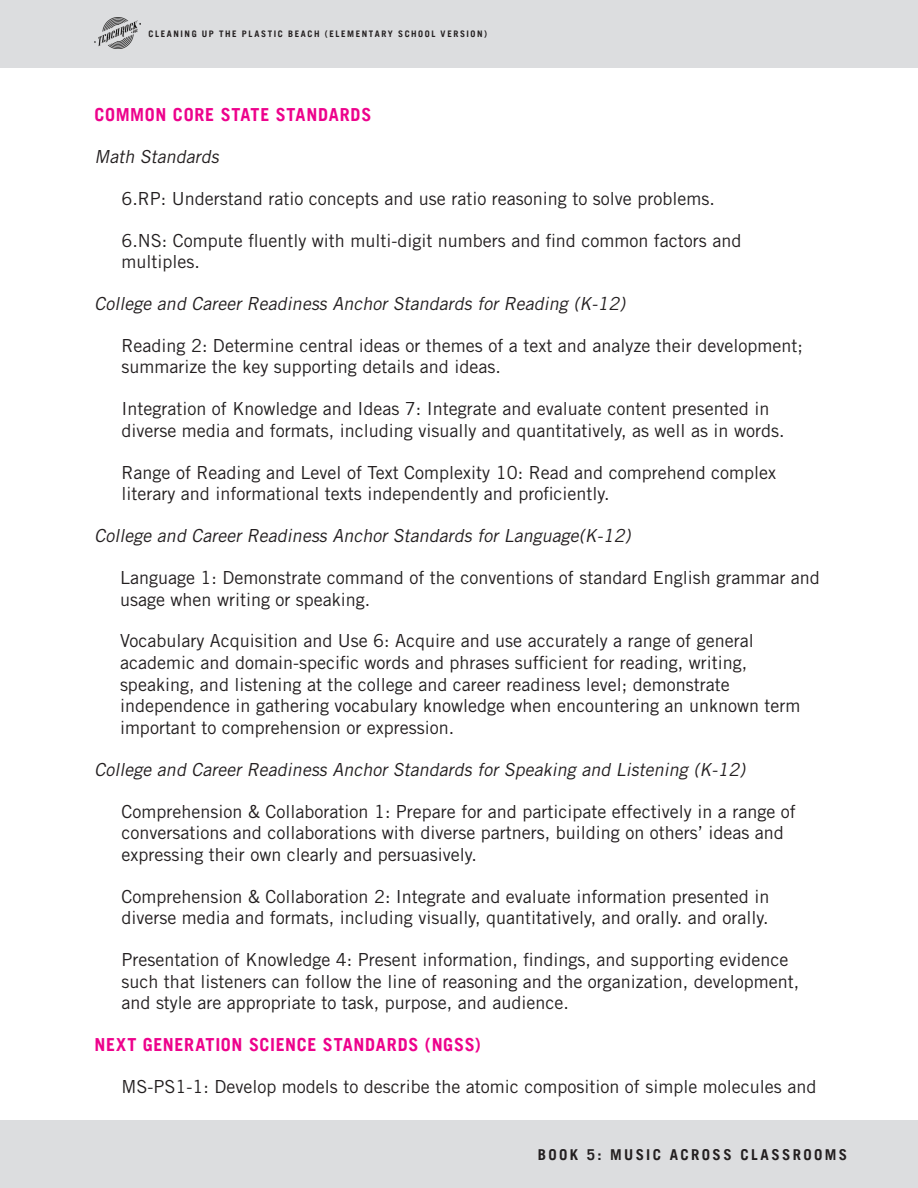
<style>
.page{position:relative;width:918px;height:1188px;background:#fff}
.page>*{position:absolute;margin:0;border:0;box-sizing:border-box;transform-origin:0 0}
.INDENTED_BODY_COPY{font:18px/21.6px "Trade Gothic LT Std";color:#231f20}
.INDENTED_BODY_COPY-2{font:italic 18px "Trade Gothic LT Std";color:#231f20}
.PINK_SECTION_HEADER{font:italic 18px "Trade Gothic LT Std";color:#231f20}
.PINK_SECTION_HEADER-2{font:700 18px "Trade Gothic LT";letter-spacing:.035em;color:#ed028c}
.t1{font:700 15px "Trade Gothic LT";letter-spacing:.16em;color:#231f20}
.t2{font:700 9px "Trade Gothic LT";letter-spacing:.175em;color:#231f20}
</style>
<div class="page">
<div style="left:0;top:0;width:918px;height:68px;background:#dcdddf"></div>
<img style="left:94px;top:18px;width:46px;height:30px">
<div style="left:0;top:1120px;width:918px;height:68px;background:#dcdddf"></div>
<p class="t2" style="left:148px;top:28px;width:340px">CLEANING UP THE PLASTIC BEACH (ELEMENTARY SCHOOL VERSION)</p>
<p class="PINK_SECTION_HEADER-2" style="left:94px;top:104px;width:278px">COMMON CORE STATE STANDARDS</p>
<p class="PINK_SECTION_HEADER" style="left:94px;top:146px;width:130px">Math Standards</p>
<p class="INDENTED_BODY_COPY" style="left:122px;top:187px;width:595px">6.RP: Understand ratio concepts and use ratio reasoning to solve problems.</p>
<p class="INDENTED_BODY_COPY" style="left:122px;top:229px;width:621px">6.NS: Compute fluently with multi-digit numbers and find common factors and multiples.</p>
<p class="PINK_SECTION_HEADER" style="left:94px;top:293px;width:536px">College and Career Readiness Anchor Standards for Reading (K-12)</p>
<p class="INDENTED_BODY_COPY" style="left:122px;top:334px;width:683px">Reading 2: Determine central ideas or themes of a text and analyze their development; summarize the key supporting details and ideas.</p>
<p class="INDENTED_BODY_COPY" style="left:122px;top:398px;width:665px">Integration of Knowledge and Ideas 7: Integrate and evaluate content presented in diverse media and formats, including visually and quantitatively, as well as in words.</p>
<p class="INDENTED_BODY_COPY" style="left:122px;top:461px;width:656px">Range of Reading and Level of Text Complexity 10: Read and comprehend complex literary and informational texts independently and proficiently.</p>
<p class="INDENTED_BODY_COPY-2" style="left:94px;top:525px;width:542px">College and Career Readiness Anchor Standards for Language(K-12)</p>
<p class="INDENTED_BODY_COPY" style="left:120px;top:567px;width:701px">Language 1: Demonstrate command of the conventions of standard English grammar and usage when writing or speaking.</p>
<p class="INDENTED_BODY_COPY" style="left:120px;top:630px;width:682px">Vocabulary Acquisition and Use 6: Acquire and use accurately a range of general academic and domain-specific words and phrases sufficient for reading, writing, speaking, and listening at the college and career readiness level; demonstrate independence in gathering vocabulary knowledge when encountering an unknown term important to comprehension or expression.</p>
<p class="INDENTED_BODY_COPY-2" style="left:94px;top:758px;width:656px">College and Career Readiness Anchor Standards for Speaking and Listening (K-12)</p>
<p class="INDENTED_BODY_COPY" style="left:122px;top:800px;width:676px">Comprehension &amp; Collaboration 1: Prepare for and participate effectively in a range of conversations and collaborations with diverse partners, building on others’ ideas and expressing their own clearly and persuasively.</p>
<p class="INDENTED_BODY_COPY" style="left:122px;top:885px;width:649px">Comprehension &amp; Collaboration 2: Integrate and evaluate information presented in diverse media and formats, including visually, quantitatively, and orally. and orally.</p>
<p class="INDENTED_BODY_COPY" style="left:122px;top:949px;width:679px">Presentation of Knowledge 4: Present information, findings, and supporting evidence such that listeners can follow the line of reasoning and the organization, development, and style are appropriate to task, purpose, and audience.</p>
<p class="PINK_SECTION_HEADER-2" style="left:94px;top:1034px;width:388px">NEXT GENERATION SCIENCE STANDARDS (NGSS)</p>
<p class="INDENTED_BODY_COPY" style="left:122px;top:1076px;width:696px">MS-PS1-1: Develop models to describe the atomic composition of simple molecules and</p>
<p class="t1" style="left:538px;top:1145px;width:311px">BOOK 5: MUSIC ACROSS CLASSROOMS</p>
</div>
